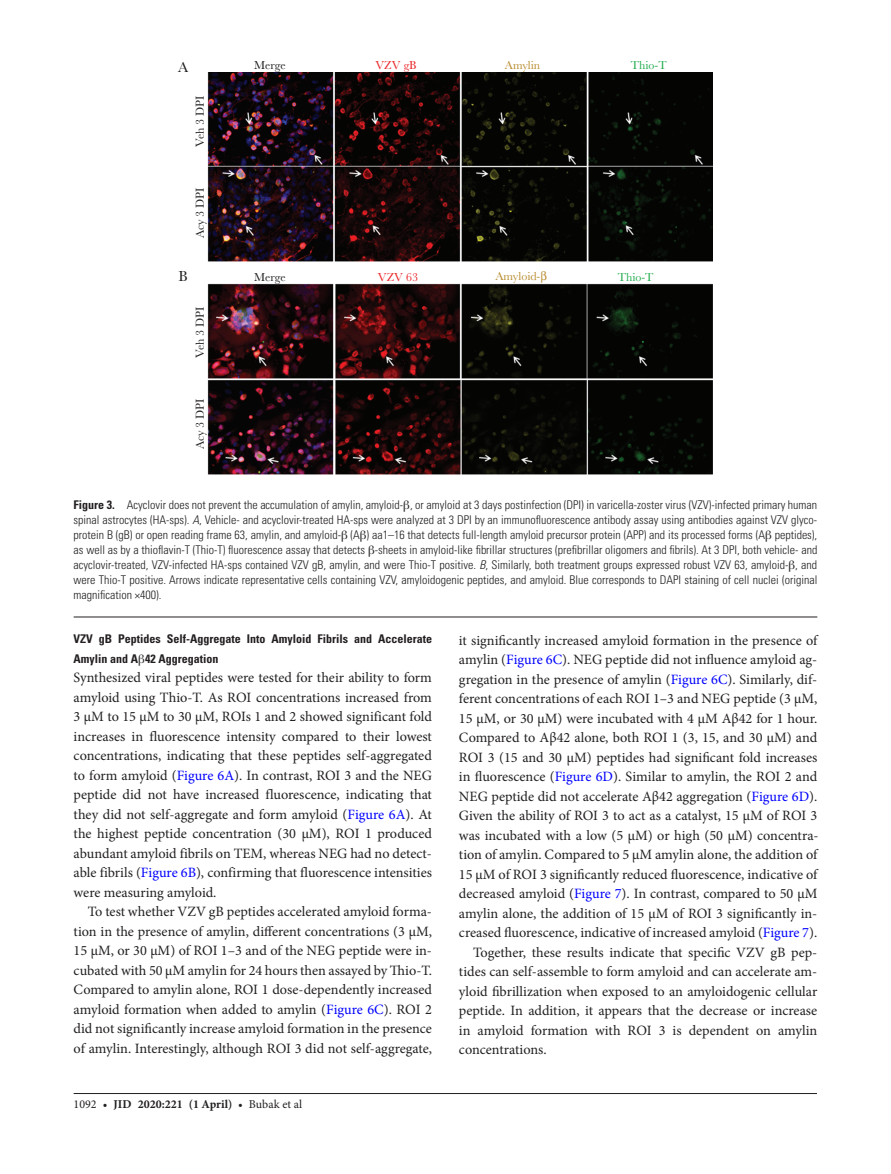
<style>
.page{position:relative;width:891px;height:1174px;background:#fff}
.page>*{position:absolute;margin:0;border:0;box-sizing:border-box;transform-origin:0 0}
.t1{font:15px "Baskerville MT Std";color:#201d1e}
.t2{font:14.25px/19.5px "Minion Pro";color:#231f20;text-align:justify}
.t3{font:300 condensed 12px/15px "Univers LT Std";color:#231f20;text-align:justify}
.t4{font:700 condensed 12px/19.5px "Univers LT Std";color:#231f20}
.t5{font:700 12px "Minion Pro";color:#231f20}
.t6{font:12px "Baskerville MT Std";color:#231f20}
.t7{font:12px "Baskerville MT Std";color:#b88b2d}
.t8{font:12px "Baskerville MT Std";color:#1cab4a}
.t9{font:12px "Baskerville MT Std";color:#201d1e}
.t10{font:12px "Baskerville MT Std";color:#ec2226}
.s1{font-weight:700}
.s2{font-family:"Gandhari Unicode";font-weight:400;font-stretch:normal}
.s3{font-style:italic}
.s4{color:#00f}
.s5{font-weight:400}
</style>
<div class="page">
<hr style="left:74px;top:1093px;width:743px;height:1px;background:#231f20">
<hr style="left:74px;top:617px;width:743px;height:1px;background:#231f20">
<img style="left:207px;top:72px;width:506px;height:403px">
<svg style="left:541px;top:271px;width:6px;height:12px"></svg>
<p class="t1" style="left:178px;top:58px;width:12px">A</p>
<p class="t6" style="left:193px;top:147px;width:53px;rotate:-90deg">Veh 3 DPI</p>
<p class="t6" style="left:193px;top:238px;width:52px;rotate:-90deg">Acy 3 DPI</p>
<p class="t1" style="left:179px;top:267px;width:11px">B</p>
<p class="t6" style="left:193px;top:358px;width:53px;rotate:-90deg">Veh 3 DPI</p>
<p class="t6" style="left:193px;top:449px;width:52px;rotate:-90deg">Acy 3 DPI</p>
<p class="t9" style="left:254px;top:58px;width:33px">Merge</p>
<p class="t10" style="left:376px;top:58px;width:43px">VZV gB</p>
<p class="t7" style="left:505px;top:58px;width:37px">Amylin</p>
<p class="t8" style="left:631px;top:58px;width:37px">Thio-T</p>
<p class="t9" style="left:254px;top:270px;width:33px">Merge</p>
<p class="t10" style="left:378px;top:270px;width:42px">VZV 63</p>
<p class="t7" style="left:495px;top:270px;width:46px">Amyloid-</p>
<p class="t8" style="left:618px;top:270px;width:37px">Thio-T</p>
<p class="t3" style="left:74px;top:497px;width:745px"><span class="s1">Figure 3.</span> Acyclovir does not prevent the accumulation of amylin, amyloid-<span class="s2">β</span>, or amyloid at 3 days postinfection (DPI) in varicella-zoster virus (VZV)-infected primary human spinal astrocytes (HA-sps). <span class="s3">A</span>, Vehicle- and acyclovir-treated HA-sps were analyzed at 3 DPI by an immunofluorescence antibody assay using antibodies against VZV glyco&shy;protein B (gB) or open reading frame 63, amylin, and amyloid-<span class="s2">β</span> (A<span class="s2">β</span>) aa1–16 that detects full-length amyloid precursor protein (APP) and its processed forms (A<span class="s2">β</span> peptides), as well as by a thioflavin-T (Thio-T) fluorescence assay that detects <span class="s2">β</span>-sheets in amyloid-like fibrillar structures (prefibrillar oligomers and fibrils). At 3 DPI, both vehicle- and acyclovir-treated, VZV-infected HA-sps contained VZV gB, amylin, and were Thio-T positive. <span class="s3">B</span>, Similarly, both treatment groups expressed robust VZV 63, amyloid-<span class="s2">β</span>, and were Thio-T positive. Arrows indicate representative cells containing VZV, amyloidogenic peptides, and amyloid. Blue corresponds to DAPI staining of cell nuclei (original magnification ×400).</p>
<p class="t4" style="left:74px;top:629px;width:360px">VZV gB Peptides Self-Aggregate Into Amyloid Fibrils and Accelerate<br>Amylin and A<span class="s2">β</span>42 Aggregation</p>
<p class="t2" style="left:74px;top:668px;width:360px">Synthesized viral peptides were tested for their ability to form amyloid using Thio-T. As ROI concentrations increased from 3 µM to 15 µM to 30 µM, ROIs 1 and 2 showed significant fold increases in fluorescence intensity compared to their lowest concentrations, indicating that these peptides self-aggregated to form amyloid (<span class="s4">Figure 6A</span>). In contrast, ROI 3 and the NEG peptide did not have increased fluorescence, indicating that they did not self-aggregate and form amyloid (<span class="s4">Figure 6A</span>). At the highest peptide concentration (30 µM), ROI 1 produced abundant amyloid fibrils on TEM, whereas NEG had no detect&shy;able fibrils (<span class="s4">Figure 6B</span>), confirming that fluorescence intensities were measuring amyloid.</p>
<p class="t2" style="left:74px;top:902px;width:360px;text-indent:14px">To test whether VZV gB peptides accelerated amyloid forma&shy;tion in the presence of amylin, different concentrations (3 µM, 15 µM, or 30 µM) of ROI 1–3 and of the NEG peptide were in&shy;cubated with 50 µM amylin for 24 hours then assayed by Thio-T.<br>Compared to amylin alone, ROI 1 dose-dependently increased amyloid formation when added to amylin (<span class="s4">Figure 6C</span>). ROI 2 did not significantly increase amyloid formation in the presence of amylin. Interestingly, although ROI 3 did not self-aggregate,</p>
<p class="t5" style="left:74px;top:1095px;width:230px"><span class="s5">1092 •</span> jid 2020:221 (1 April) <span class="s5">• Bubak et al</span></p>
<p class="t2" style="left:459px;top:631px;width:360px">it significantly increased amyloid formation in the presence of</p>
<p class="t2" style="left:459px;top:650px;width:360px">amylin (<span class="s4">Figure 6C</span>). NEG peptide did not influence amyloid ag-</p>
<p class="t2" style="left:459px;top:670px;width:360px">gregation in the presence of amylin (<span class="s4">Figure 6C</span>). Similarly, dif-</p>
<p class="t2" style="left:459px;top:689px;width:360px">ferent concentrations of each ROI 1–3 and NEG peptide (3 µM,</p>
<p class="t2" style="left:459px;top:709px;width:360px">15 µM, or 30 µM) were incubated with 4 µM Aβ42 for 1 hour.</p>
<p class="t2" style="left:459px;top:728px;width:360px">Compared to Aβ42 alone, both ROI 1 (3, 15, and 30 µM) and</p>
<p class="t2" style="left:459px;top:748px;width:360px">ROI 3 (15 and 30 µM) peptides had significant fold increases</p>
<p class="t2" style="left:459px;top:767px;width:360px">in fluorescence (<span class="s4">Figure 6D</span>). Similar to amylin, the ROI 2 and</p>
<p class="t2" style="left:459px;top:787px;width:360px">NEG peptide did not accelerate Aβ42 aggregation (<span class="s4">Figure 6D</span>).</p>
<p class="t2" style="left:459px;top:806px;width:360px">Given the ability of ROI 3 to act as a catalyst, 15 µM of ROI 3</p>
<p class="t2" style="left:459px;top:826px;width:361px">was incubated with a low (5 µM) or high (50 µM) concentra-</p>
<p class="t2" style="left:459px;top:845px;width:360px">tion of amylin. Compared to 5 µM amylin alone, the addition of</p>
<p class="t2" style="left:459px;top:865px;width:360px">15 µM of ROI 3 significantly reduced fluorescence, indicative of</p>
<p class="t2" style="left:459px;top:884px;width:360px">decreased amyloid (<span class="s4">Figure 7</span>). In contrast, compared to 50 µM</p>
<p class="t2" style="left:459px;top:904px;width:360px">amylin alone, the addition of 15 µM of ROI 3 significantly in-</p>
<p class="t2" style="left:459px;top:923px;width:360px">creased fluorescence, indicative of increased amyloid (<span class="s4">Figure 7</span>).</p>
<p class="t2" style="left:473px;top:943px;width:346px">Together, these results indicate that specific VZV gB pep-</p>
<p class="t2" style="left:459px;top:962px;width:360px">tides can self-assemble to form amyloid and can accelerate am-</p>
<p class="t2" style="left:459px;top:981px;width:360px">yloid fibrillization when exposed to an amyloidogenic cellular</p>
<p class="t2" style="left:459px;top:1001px;width:360px">peptide. In addition, it appears that the decrease or increase</p>
<p class="t2" style="left:459px;top:1020px;width:360px">in amyloid formation with ROI 3 is dependent on amylin</p>
<p class="t2" style="left:459px;top:1040px;width:89px">concentrations.</p>
</div>
